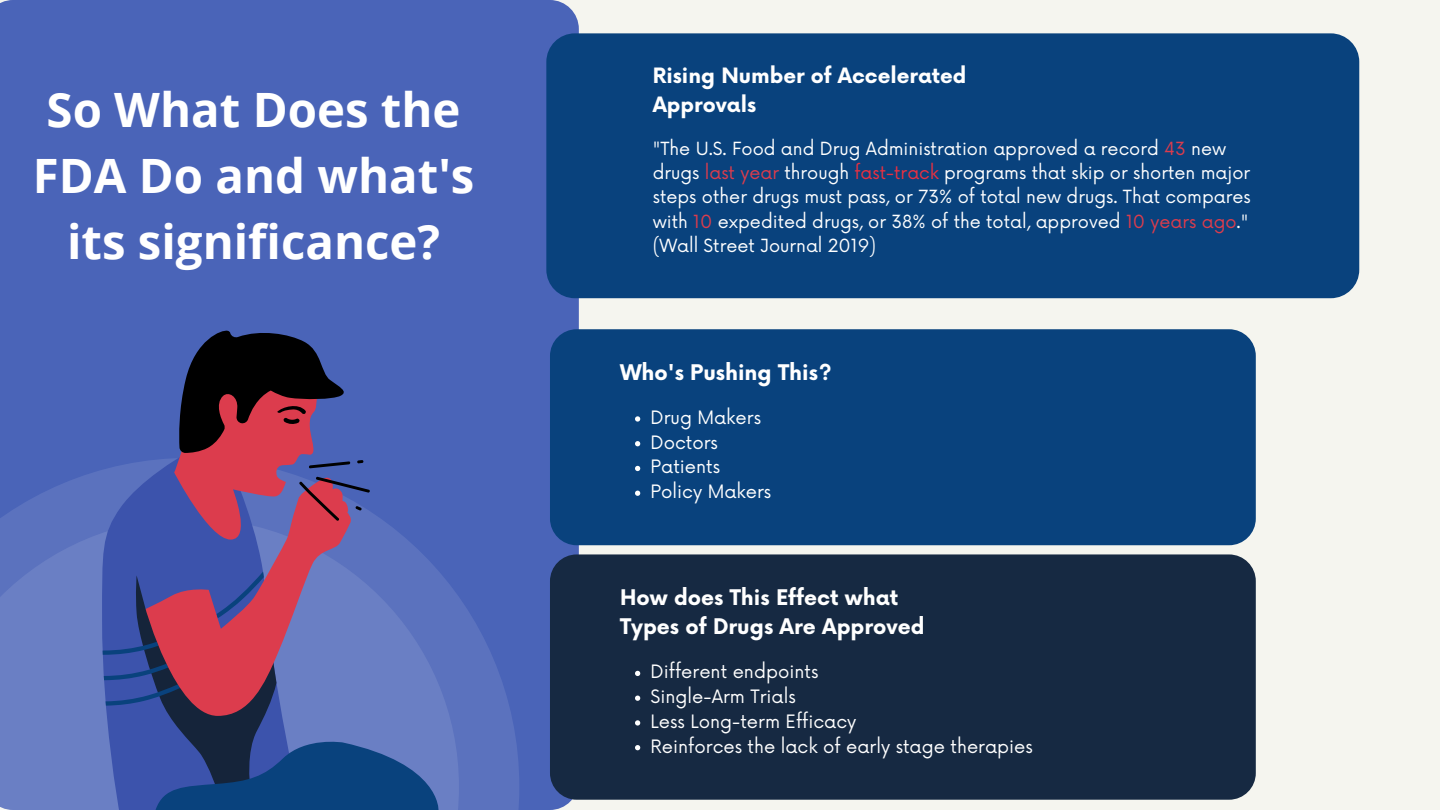
<style>
.page{position:relative;width:1440px;height:810px;background:#f5f5ef}
.page>*{position:absolute;margin:0;border:0;box-sizing:border-box;transform-origin:0 0}
.t1{font:700 47.4px/66px "Open Sans";color:#fff;text-align:center}
.t2{font:700 21px/29.2px "Now";color:#fff}
.t3{font:700 20.6px/28.7px "Now";color:#fff}
.t4{font:18px/24.8px "Now";color:#fff}
.t5{font:17.7px/24.3px "Now";color:#fff}
.s1{color:#dc3c4d}
.s2{color:#ea3041}
</style>
<div class="page">
<div style="left:0;top:0;width:579px;height:810px;background:#4a64b8"></div>
<svg style="left:0;top:458px;width:519px;height:352px;background:#5069ba"></svg>
<svg style="left:0;top:518px;width:459px;height:292px;background:#6479c1"></svg>
<svg style="left:102px;top:457px;width:44px;height:353px;background:#4960b3"></svg>
<svg style="left:103px;top:572px;width:335px;height:238px;background:#3c5a9f"></svg>
<svg style="left:146px;top:341px;width:207px;height:375px;background:#7d558b"></svg>
<svg style="left:179px;top:329px;width:192px;height:193px;background:#63395d"></svg>
<div style="left:546px;top:33px;width:813px;height:265px;background:#09427d;border-radius:28px"></div>
<div style="left:550px;top:554px;width:706px;height:246px;background:#162942;border-radius:27px"></div>
<svg style="left:635px;top:671px;width:5px;height:5px"></svg>
<svg style="left:635px;top:696px;width:5px;height:5px"></svg>
<svg style="left:635px;top:720px;width:5px;height:6px"></svg>
<svg style="left:635px;top:745px;width:5px;height:5px"></svg>
<div style="left:550px;top:329px;width:706px;height:216px;background:#09427d;border-radius:27px"></div>
<svg style="left:635px;top:416px;width:5px;height:6px"></svg>
<svg style="left:635px;top:441px;width:5px;height:5px"></svg>
<svg style="left:635px;top:466px;width:5px;height:5px"></svg>
<svg style="left:635px;top:491px;width:5px;height:5px"></svg>
<h1 class="t1" style="left:33px;top:76px;width:443px">So What Does the<br>FDA Do and what's its significance?</h1>
<p class="t3" style="left:653px;top:62px;width:315px">Rising Number of Accelerated<br>Approvals</p>
<p class="t5" style="left:653px;top:137px;width:600px">"The U.S. Food and Drug Administration approved a record <span class="s1">43</span> new drugs <span class="s1">last year</span> through <span class="s2">fast-track</span> programs that skip or shorten major steps other drugs must pass, or 73% of total new drugs. That compares with <span class="s1">10</span> expedited drugs, or 38% of the total, approved <span class="s1">10 years ago</span>." (Wall Street Journal 2019)</p>
<p class="t2" style="left:620px;top:359px;width:213px">Who's Pushing This?</p>
<p class="t4" style="left:651px;top:406px;width:122px">Drug Makers<br>Doctors<br>Patients<br>Policy Makers</p>
<p class="t2" style="left:620px;top:584px;width:306px">How does This Effect what<br>Types of Drugs Are Approved</p>
<p class="t4" style="left:651px;top:660px;width:384px">Different endpoints<br>Single-Arm Trials<br>Less Long-term Efficacy<br>Reinforces the lack of early stage therapies</p>
</div>
